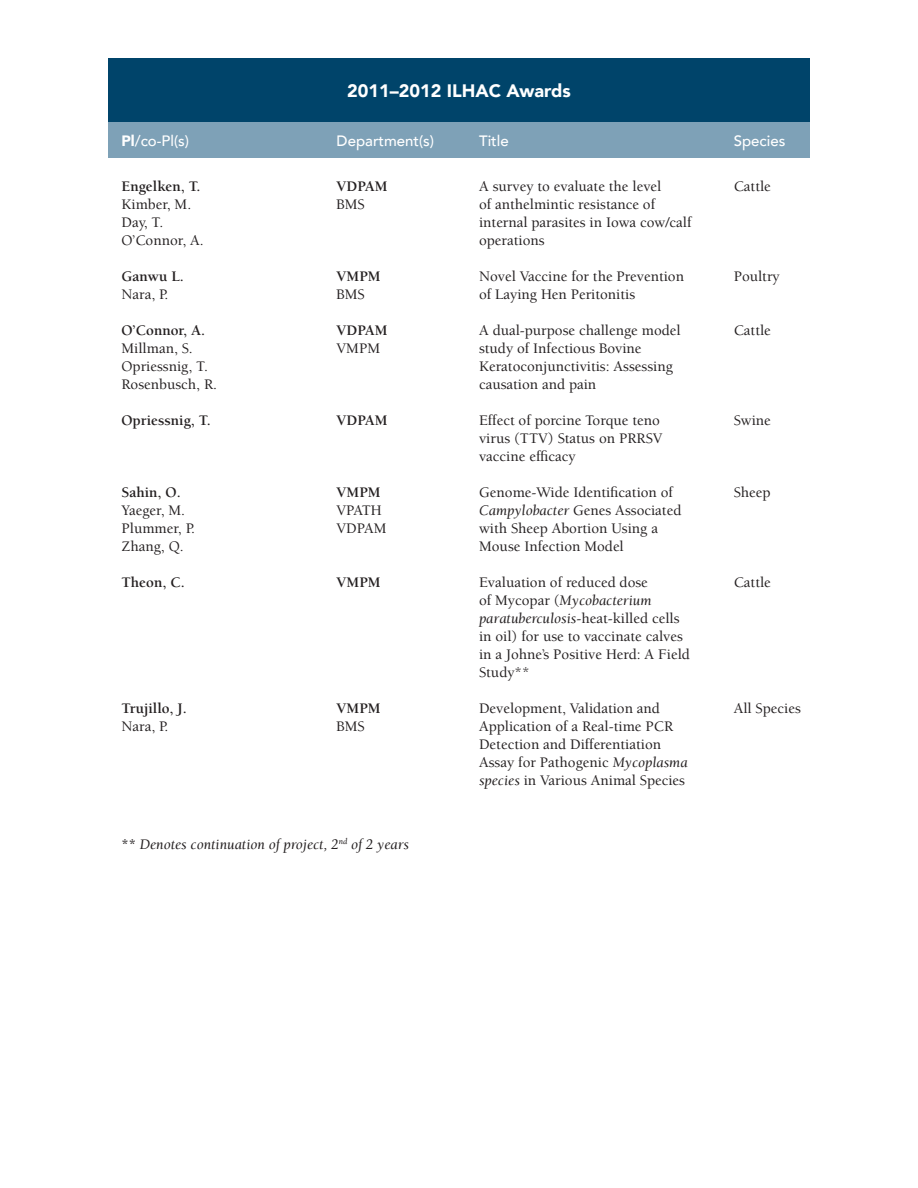
<style>
.page{position:relative;width:918px;height:1188px;background:#fff}
.page>*{position:absolute;margin:0;border:0;box-sizing:border-box;transform-origin:0 0}
.t1{font:900 18px "Avenir";color:#fff}
.t2{font:500 15px/18px "Berkeley Std";color:#231f20}
.t3{font:700 15px "Berkeley Std";color:#231f20}
.t4{font:italic 15px "Berkeley Std";color:#231f20}
.t5{font:500 15px "Avenir";color:#fff}
.s1{font-weight:900}
.s2{font-weight:400;font-style:italic}
.s3{font-weight:700;font-style:normal}
</style>
<div class="page">
<div style="left:108px;top:58px;width:702px;height:64px;background:#00446a"></div>
<div style="left:108px;top:122px;width:702px;height:36px;background:#7ea1b7"></div>
<p class="t1" style="left:347px;top:76px;width:225px">2011–2012 ILHAC Awards</p>
<p class="t5" style="left:122px;top:127px;width:69px"><span class="s1">Pl</span>/co-Pl(s)</p>
<p class="t5" style="left:337px;top:127px;width:99px">Department(s)</p>
<p class="t5" style="left:479px;top:127px;width:31px">Title</p>
<p class="t5" style="left:734px;top:127px;width:53px">Species</p>
<p class="t3" style="left:122px;top:178px;width:81px">Engelken, T.</p>
<p class="t2" style="left:122px;top:195px;width:71px">Kimber, M.<br>Day, T.</p>
<p class="t2" style="left:122px;top:231px;width:84px">O’Connor, A.</p>
<p class="t3" style="left:122px;top:268px;width:64px">Ganwu L.</p>
<p class="t2" style="left:122px;top:285px;width:48px">Nara, P.</p>
<p class="t3" style="left:122px;top:322px;width:85px">O’Connor, A.</p>
<p class="t2" style="left:122px;top:339px;width:73px">Millman, S.</p>
<p class="t2" style="left:122px;top:357px;width:88px">Opriessnig, T.</p>
<p class="t2" style="left:122px;top:375px;width:97px">Rosenbusch, R.</p>
<p class="t3" style="left:122px;top:412px;width:91px">Opriessnig, T.</p>
<p class="t2" style="left:479px;top:177px;width:214px">A survey to evaluate the level<br>of anthelmintic resistance of internal parasites in Iowa cow/calf operations</p>
<p class="t2" style="left:479px;top:267px;width:206px">Novel Vaccine for the Prevention of Laying Hen Peritonitis</p>
<p class="t2" style="left:479px;top:321px;width:203px">A dual-purpose challenge model study of Infectious Bovine<br>Keratoconjunctivitis: Assessing causation and pain</p>
<p class="t2" style="left:479px;top:411px;width:185px">Effect of porcine Torque teno virus (TTV) Status on PRRSV vaccine efficacy</p>
<p class="t2" style="left:479px;top:483px;width:204px">Genome-Wide Identification of<br><span class="s2">Campylobacter</span> Genes Associated with Sheep Abortion Using a<br>Mouse Infection Model</p>
<p class="t2" style="left:479px;top:573px;width:212px">Evaluation of reduced dose<br>of Mycopar (<span class="s2">Mycobacterium paratuberculosis</span>-heat-killed cells in oil) for use to vaccinate calves in a Johne’s Positive Herd: A Field<br>Study**</p>
<p class="t2" style="left:479px;top:699px;width:210px">Development, Validation and<br>Application of a Real-time PCR<br>Detection and Differentiation<br>Assay for Pathogenic <span class="s2">Mycoplasma species</span> in Various Animal Species</p>
<p class="t2" style="left:734px;top:177px;width:39px">Cattle</p>
<p class="t3" style="left:337px;top:178px;width:52px">VDPAM</p>
<p class="t2" style="left:337px;top:195px;width:30px">BMS</p>
<p class="t2" style="left:734px;top:267px;width:48px">Poultry</p>
<p class="t2" style="left:734px;top:321px;width:39px">Cattle</p>
<p class="t3" style="left:337px;top:268px;width:45px">VMPM</p>
<p class="t2" style="left:337px;top:285px;width:30px">BMS</p>
<p class="t3" style="left:337px;top:322px;width:52px">VDPAM</p>
<p class="t2" style="left:337px;top:339px;width:45px">VMPM</p>
<p class="t3" style="left:337px;top:412px;width:52px">VDPAM</p>
<p class="t2" style="left:734px;top:411px;width:39px">Swine</p>
<p class="t3" style="left:122px;top:484px;width:61px">Sahin, O.</p>
<p class="t2" style="left:122px;top:501px;width:65px">Yaeger, M.</p>
<p class="t2" style="left:122px;top:519px;width:75px">Plummer, P.</p>
<p class="t2" style="left:122px;top:537px;width:64px">Zhang, Q.</p>
<p class="t3" style="left:122px;top:574px;width:65px">Theon, C.</p>
<p class="t2" style="left:734px;top:483px;width:38px">Sheep</p>
<p class="t3" style="left:337px;top:484px;width:45px">VMPM</p>
<p class="t2" style="left:337px;top:501px;width:47px">VPATH</p>
<p class="t2" style="left:337px;top:519px;width:51px">VDPAM</p>
<p class="t2" style="left:734px;top:573px;width:39px">Cattle</p>
<p class="t3" style="left:337px;top:574px;width:45px">VMPM</p>
<p class="t3" style="left:122px;top:700px;width:67px">Trujillo, J.</p>
<p class="t2" style="left:122px;top:717px;width:48px">Nara, P.</p>
<p class="t2" style="left:734px;top:699px;width:69px">All Species</p>
<p class="t3" style="left:337px;top:700px;width:45px">VMPM</p>
<p class="t2" style="left:337px;top:717px;width:30px">BMS</p>
<p class="t4" style="left:122px;top:836px;width:289px"><span class="s3">**</span> Denotes continuation of project, 2<sup>nd</sup> of 2 years</p>
</div>
